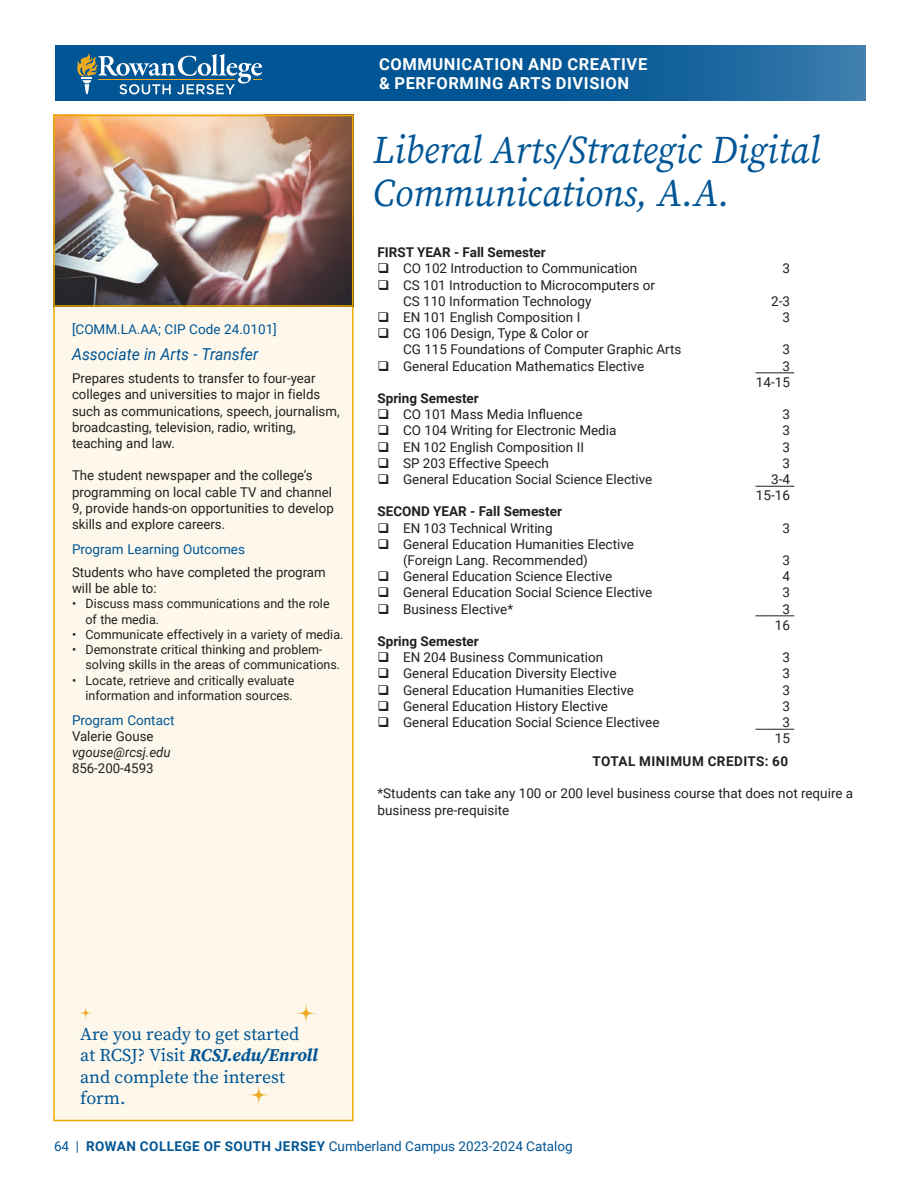
<style>
.page{position:relative;width:918px;height:1188px;background:#fff}
.page>*{position:absolute;margin:0;border:0;box-sizing:border-box;transform-origin:0 0}
.L3__ProgramHeadline{font:italic 39px/43.5px "Source Serif Pro";color:#005595;scale:.95 1}
.t1{font:18px/21.6px "Source Serif Pro";color:#005595}
.t2{font:700 16.5px/19.8px "Roboto";letter-spacing:.035em;color:#fff}
._4b__Degree_Subhead{font:italic 16.5px "Roboto";color:#005595;scale:.95 1}
._3b_Course_names{font:13.5px/16.2px "Roboto";color:#231f20}
.Catalog_text_8_5{font:13.5px/16.2px "Roboto";color:#231f20}
._4c__Side_Text_Title{font:13.5px "Roboto";color:#005595}
.Total_Credits{font:700 13.5px "Roboto";color:#231f20}
._4c__Program_Learning_Outcomes{font:13.5px "Roboto";color:#005595}
._4D_Program_Contact_Info{font:13.5px "Roboto";color:#231f20}
.Total_Credits-2{font:700 13.5px "Roboto";letter-spacing:.035em;color:#231f20}
._4D_Program_Contact_Info-2{font:italic 13.5px "Roboto";color:#231f20}
.total_credits{font:13.5px "Roboto";color:#231f20}
.t3{font:12.75px/15.3px "Roboto";color:#231f20}
.s1{font-weight:700;font-style:italic}
.s2{font-weight:700}
</style>
<div class="page">
<svg style="left:55px;top:45px;width:811px;height:56px;background:#0d5d9a"></svg>
<svg style="left:77px;top:53px;width:185px;height:41px;background:#417ca5"></svg>
<div style="left:53px;top:115px;width:300px;height:1006px;background:#fdf8eb;border:2px solid #eaaa00"></div>
<svg style="left:248px;top:1084px;width:22px;height:22px"></svg>
<svg style="left:295px;top:1002px;width:22px;height:22px"></svg>
<svg style="left:79px;top:1006px;width:14px;height:14px"></svg>
<img style="left:56px;top:118px;width:294px;height:186px">
<div style="left:53px;top:115px;width:300px;height:192px;border:2px solid #eaaa00"></div>
<hr style="left:755px;top:372px;width:39px;height:1px;background:#231f20">
<hr style="left:755px;top:486px;width:39px;height:1px;background:#231f20">
<hr style="left:755px;top:615px;width:39px;height:1px;background:#231f20">
<hr style="left:755px;top:729px;width:39px;height:1px;background:#231f20">
<p class="t2" style="left:379px;top:53px;width:270px">COMMUNICATION AND CREATIVE &amp; PERFORMING ARTS DIVISION</p>
<p class="L3__ProgramHeadline" style="left:373px;top:128px;width:472px">Liberal Arts/Strategic Digital<br>Communications, A.A.</p>
<p class="_4c__Side_Text_Title" style="left:72px;top:320px;width:206px">[COMM.LA.AA; CIP Code 24.0101]</p>
<p class="_4b__Degree_Subhead" style="left:72px;top:343px;width:198px">Associate in Arts - Transfer</p>
<p class="Catalog_text_8_5" style="left:72px;top:370px;width:269px">Prepares students to transfer to four-year colleges and universities to major in fields such as communications, speech, journalism, broadcasting, television, radio, writing, teaching and law.</p>
<p class="Catalog_text_8_5" style="left:72px;top:467px;width:263px">The student newspaper and the college’s programming on local cable TV and channel 9, provide hands-on opportunities to develop skills and explore careers.</p>
<p class="_4c__Program_Learning_Outcomes" style="left:72px;top:540px;width:174px">Program Learning Outcomes</p>
<p class="Catalog_text_8_5" style="left:72px;top:563px;width:255px">Students who have completed the program will be able to:</p>
<p class="t3" style="left:86px;top:596px;width:246px;text-indent:-14px">• Discuss mass communications and the role of the media.</p>
<p class="t3" style="left:72px;top:626px;width:273px">• Communicate effectively in a variety of media.</p>
<p class="t3" style="left:86px;top:642px;width:256px;text-indent:-14px">• Demonstrate critical thinking and problem&shy;solving skills in the areas of communications.</p>
<p class="t3" style="left:72px;top:672px;width:224px;text-align:right">• Locate, retrieve and critically evaluate information and information sources.</p>
<p class="_4c__Program_Learning_Outcomes" style="left:72px;top:711px;width:104px">Program Contact</p>
<p class="_4D_Program_Contact_Info" style="left:72px;top:727px;width:83px">Valerie Gouse</p>
<p class="_4D_Program_Contact_Info-2" style="left:72px;top:743px;width:100px">vgouse@rcsj.edu</p>
<p class="_4D_Program_Contact_Info" style="left:72px;top:759px;width:83px">856-200-4593</p>
<p class="Total_Credits" style="left:377px;top:243px;width:170px">FIRST YEAR - Fall Semester</p>
<p class="_3b_Course_names" style="left:377px;top:260px;width:261px">❑ CO 102 Introduction to Communication</p>
<p class="_3b_Course_names" style="left:782px;top:260px;width:9px">3</p>
<p class="_3b_Course_names" style="left:403px;top:276px;width:254px;text-indent:-26px">❑ CS 101 Introduction to Microcomputers or<br>CS 110 Information Technology</p>
<p class="_3b_Course_names" style="left:771px;top:292px;width:20px">2-3</p>
<p class="_3b_Course_names" style="left:377px;top:309px;width:204px">❑ EN 101 English Composition I</p>
<p class="_3b_Course_names" style="left:782px;top:309px;width:9px">3</p>
<p class="_3b_Course_names" style="left:403px;top:325px;width:280px;text-indent:-26px">❑ CG 106 Design, Type &amp; Color or<br>CG 115 Foundations of Computer Graphic Arts</p>
<p class="_3b_Course_names" style="left:782px;top:341px;width:9px">3</p>
<p class="_3b_Course_names" style="left:377px;top:357px;width:268px">❑ General Education Mathematics Elective</p>
<p class="_3b_Course_names" style="left:782px;top:357px;width:9px">3</p>
<p class="total_credits" style="left:756px;top:372px;width:36px">14-15</p>
<p class="Total_Credits" style="left:377px;top:389px;width:103px">Spring Semester</p>
<p class="_3b_Course_names" style="left:377px;top:406px;width:207px">❑ CO 101 Mass Media Influence</p>
<p class="_3b_Course_names" style="left:782px;top:406px;width:9px">3</p>
<p class="_3b_Course_names" style="left:377px;top:422px;width:241px">❑ CO 104 Writing for Electronic Media</p>
<p class="_3b_Course_names" style="left:782px;top:422px;width:9px">3</p>
<p class="_3b_Course_names" style="left:377px;top:438px;width:208px">❑ EN 102 English Composition II</p>
<p class="_3b_Course_names" style="left:782px;top:438px;width:9px">3</p>
<p class="_3b_Course_names" style="left:377px;top:454px;width:173px">❑ SP 203 Effective Speech</p>
<p class="_3b_Course_names" style="left:782px;top:454px;width:9px">3</p>
<p class="_3b_Course_names" style="left:377px;top:471px;width:276px">❑ General Education Social Science Elective</p>
<p class="_3b_Course_names" style="left:771px;top:471px;width:20px">3-4</p>
<p class="total_credits" style="left:756px;top:486px;width:36px">15-16</p>
<p class="Total_Credits" style="left:377px;top:502px;width:186px">SECOND YEAR - Fall Semester</p>
<p class="_3b_Course_names" style="left:377px;top:519px;width:177px">❑ EN 103 Technical Writing</p>
<p class="_3b_Course_names" style="left:782px;top:519px;width:9px">3</p>
<p class="_3b_Course_names" style="left:403px;top:535px;width:232px;text-indent:-26px">❑ General Education Humanities Elective (Foreign Lang. Recommended)</p>
<p class="_3b_Course_names" style="left:782px;top:552px;width:9px">3</p>
<p class="_3b_Course_names" style="left:377px;top:568px;width:236px">❑ General Education Science Elective</p>
<p class="_3b_Course_names" style="left:782px;top:568px;width:9px">4</p>
<p class="_3b_Course_names" style="left:377px;top:584px;width:276px">❑ General Education Social Science Elective</p>
<p class="_3b_Course_names" style="left:782px;top:584px;width:9px">3</p>
<p class="_3b_Course_names" style="left:377px;top:600px;width:137px">❑ Business Elective*</p>
<p class="_3b_Course_names" style="left:782px;top:600px;width:9px">3</p>
<p class="total_credits" style="left:775px;top:615px;width:17px">16</p>
<p class="Total_Credits" style="left:377px;top:632px;width:103px">Spring Semester</p>
<p class="_3b_Course_names" style="left:377px;top:649px;width:227px">❑ EN 204 Business Communication</p>
<p class="_3b_Course_names" style="left:782px;top:649px;width:9px">3</p>
<p class="_3b_Course_names" style="left:377px;top:665px;width:241px">❑ General Education Diversity Elective</p>
<p class="_3b_Course_names" style="left:782px;top:665px;width:9px">3</p>
<p class="_3b_Course_names" style="left:377px;top:681px;width:258px">❑ General Education Humanities Elective</p>
<p class="_3b_Course_names" style="left:782px;top:681px;width:9px">3</p>
<p class="_3b_Course_names" style="left:377px;top:697px;width:232px">❑ General Education History Elective</p>
<p class="_3b_Course_names" style="left:782px;top:697px;width:9px">3</p>
<p class="_3b_Course_names" style="left:377px;top:714px;width:284px">❑ General Education Social Science Electivee</p>
<p class="_3b_Course_names" style="left:782px;top:714px;width:9px">3</p>
<p class="total_credits" style="left:775px;top:729px;width:17px">15</p>
<p class="Total_Credits-2" style="left:593px;top:752px;width:197px">TOTAL MINIMUM CREDITS: 60</p>
<p class="Catalog_text_8_5" style="left:377px;top:785px;width:477px">*Students can take any 100 or 200 level business course that does not require a business pre-requisite</p>
<h2 class="t1" style="left:80px;top:1023px;width:239px">Are you ready to get started at RCSJ? Visit <span class="s1">RCSJ.edu/Enroll </span>and complete the interest form.</h2>
<p class="_4c__Side_Text_Title" style="left:54px;top:1137px;width:520px">64 | <span class="s2">ROWAN COLLEGE OF SOUTH JERSEY</span> Cumberland Campus 2023-2024 Catalog</p>
</div>
